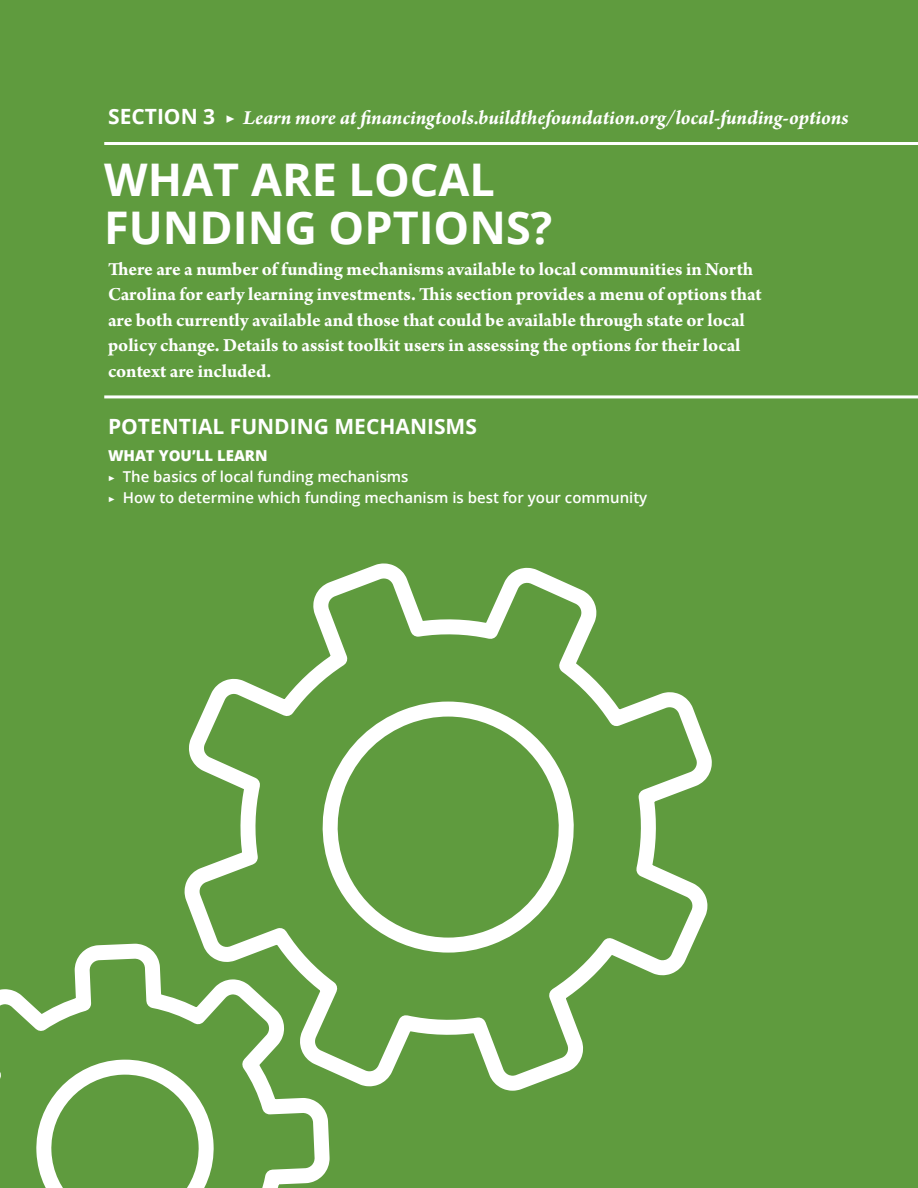
<style>
.page{position:relative;width:918px;height:1188px;background:#5f9b3e}
.page>*{position:absolute;margin:0;border:0;box-sizing:border-box;transform-origin:0 0}
.t1{font:700 45px/48px "Open Sans";color:#fff}
.t2{font:italic 700 21px "Arno Pro";letter-spacing:-.005em;color:#fff}
.t3{font:700 21px "Open Sans";color:#fff}
.t4{font:700 19.5px/25.5px "Arno Pro";letter-spacing:-.005em;color:#fff}
.t5{font:600 15px/21px "Open Sans";color:#fff}
.s1{font-weight:800}
.s2{font-family:"Arno Pro";font-weight:400}
</style>
<div class="page">
<hr style="left:104px;top:142px;width:814px;height:3px;background:#fff">
<hr style="left:104px;top:395px;width:814px;height:3px;background:#fff">
<svg style="left:0;top:563px;width:712px;height:625px"></svg>
<p class="t3" style="left:108px;top:102px;width:109px">SECTION 3</p>
<p class="t2" style="left:225px;top:105px;width:625px">▶ Learn more at financingtools.buildthefoundation.org/local-funding-options</p>
<h1 class="t1" style="left:104px;top:154px;width:450px">WHAT ARE LOCAL<br>FUNDING OPTIONS?</h1>
<p class="t4" style="left:108px;top:257px;width:655px">There are a number of funding mechanisms available to local communities in North Carolina for early learning investments. This section provides a menu of options that are both currently available and those that could be available through state or local policy change. Details to assist toolkit users in assessing the options for their local context are included.</p>
<p class="t3" style="left:108px;top:411px;width:370px">POTENTIAL FUNDING MECHANISMS</p>
<p class="t5" style="left:108px;top:444px;width:541px"><span class="s1">WHAT YOU’LL LEARN<br></span><span class="s2">▶</span> The basics of local funding mechanisms<br><span class="s2">▶</span> How to determine which funding mechanism is best for your community</p>
</div>
